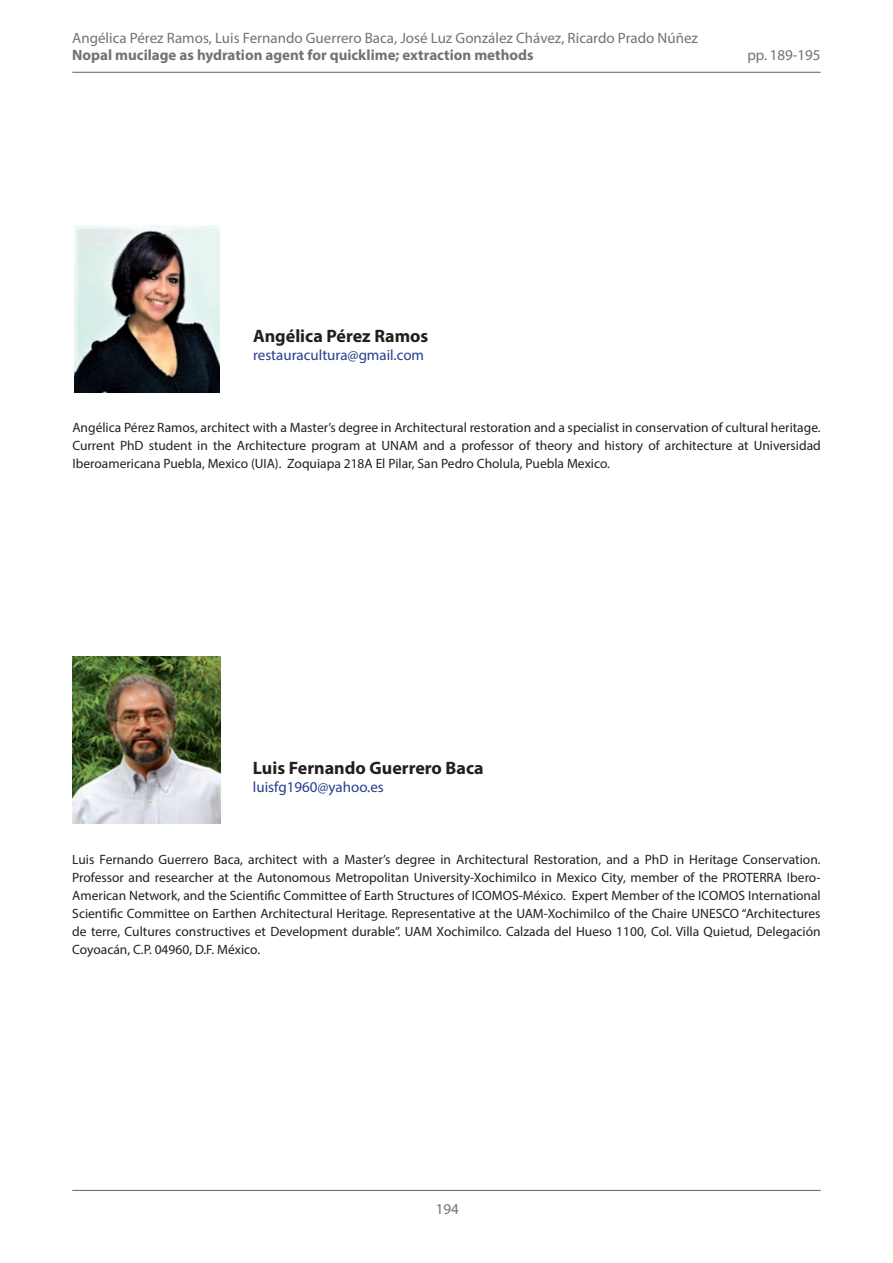
<style>
.page{position:relative;width:893px;height:1263px;background:#fff}
.page>*{position:absolute;margin:0;border:0;box-sizing:border-box;transform-origin:0 0}
.t1{font:700 18px "Myriad Pro";color:#231f20}
.t2{font:15px "Myriad Pro";color:#717275}
.t3{font:700 15px "Myriad Pro";color:#717275}
.t4{font:15px "Myriad Pro";color:#253f8e}
.t5{font:13.5px/18px "Myriad Pro";color:#231f20;text-align:justify}
</style>
<div class="page">
<hr style="left:72px;top:72px;width:749px;height:1px;background:#717275">
<hr style="left:72px;top:1190px;width:749px;height:1px;background:#717275">
<img style="left:74px;top:225px;width:146px;height:168px">
<img style="left:72px;top:656px;width:148px;height:168px">
<p class="t2" style="left:72px;top:29px;width:627px">Angélica Pérez Ramos, Luis Fernando Guerrero Baca, José Luz González Chávez, Ricardo Prado Núñez</p>
<p class="t3" style="left:72px;top:45px;width:463px">Nopal mucilage as hydration agent for quicklime; extraction methods</p>
<p class="t2" style="left:747px;top:45px;width:75px">pp. 189-195</p>
<h1 class="t1" style="left:253px;top:324px;width:177px">Angélica Pérez Ramos</h1>
<p class="t4" style="left:253px;top:346px;width:173px">restauracultura@gmail.com</p>
<p class="t5" style="left:72px;top:418px;width:750px">Angélica Pérez Ramos, architect with a Master’s degree in Architectural restoration and a specialist in conservation of cultural heritage.<br>Current PhD student in the Architecture program at UNAM and a professor of theory and history of architecture at Universidad Iberoamericana Puebla, Mexico (UIA). Zoquiapa 218A El Pilar, San Pedro Cholula, Puebla Mexico.</p>
<h1 class="t1" style="left:253px;top:756px;width:232px">Luis Fernando Guerrero Baca</h1>
<p class="t4" style="left:253px;top:778px;width:132px">luisfg1960@yahoo.es</p>
<p class="t5" style="left:72px;top:850px;width:750px">Luis Fernando Guerrero Baca, architect with a Master’s degree in Architectural Restoration, and a PhD in Heritage Conservation.<br>Professor and researcher at the Autonomous Metropolitan University-Xochimilco in Mexico City, member of the PROTERRA Ibero-American Network, and the Scientific Committee of Earth Structures of ICOMOS-México. Expert Member of the ICOMOS International Scientific Committee on Earthen Architectural Heritage. Representative at the UAM-Xochimilco of the Chaire UNESCO “Architectures de terre, Cultures constructives et Development durable”. UAM Xochimilco. Calzada del Hueso 1100, Col. Villa Quietud, Delegación Coyoacán, C.P. 04960, D.F. México.</p>
<p class="t2" style="left:436px;top:1200px;width:25px">194</p>
</div>
